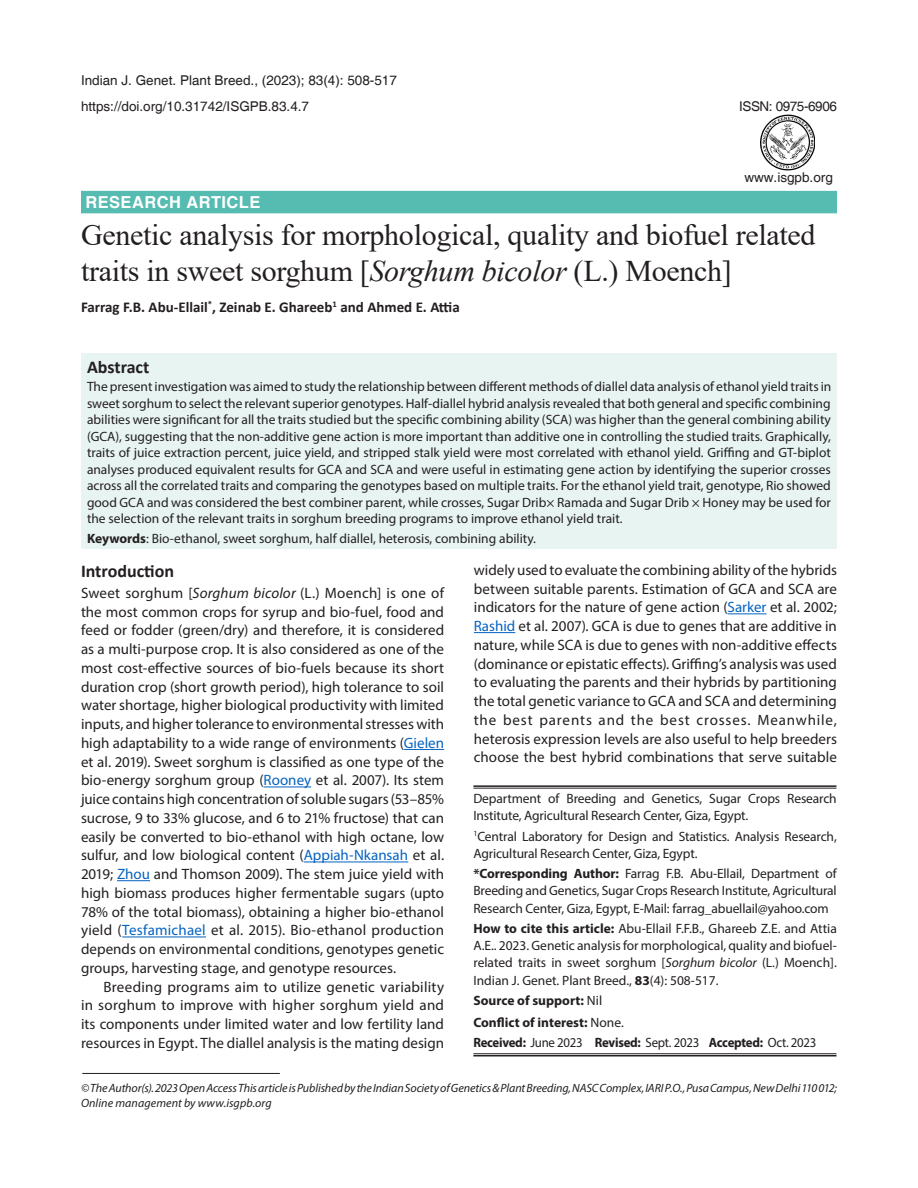
<style>
.page{position:relative;width:918px;height:1188px;background:#fff}
.page>*{position:absolute;margin:0;border:0;box-sizing:border-box;transform-origin:0 0}
.article_head{font:30px/36px "Times New Roman";letter-spacing:-.01em;color:#231f20}
.Sub-Head-1{font:700 18px "Calibri";color:#231f20}
.Subject{font:700 16.5px "Helvetica";letter-spacing:.025em;color:#fff}
.Body_flush{font:15px/18.8px "Myriad Pro";color:#231f20;text-align:justify}
.text{font:15px/18.8px "Myriad Pro";color:#231f20;text-align:justify}
.author{font:700 15px "Calibri";color:#231f20}
.Abstract{font:13.5px/16.5px "Myriad Pro";color:#231f20;text-align:justify}
.affiliation{font:13.5px/17.2px "Myriad Pro";letter-spacing:-.01em;color:#231f20}
.Running_Head{font:13.5px "Helvetica";color:#231f20}
.affiliation-2{font:700 13.5px "Myriad Pro";letter-spacing:-.01em;color:#231f20;scale:.95 1}
.affiliation-3{font:700 13.5px "Myriad Pro";letter-spacing:-.01em;color:#231f20}
.Running_Head-2{font:13.5px "Helvetica";letter-spacing:-.03em;color:#231f20}
.Bottom_1st_page{font:italic 12px/14.4px "Myriad Pro";letter-spacing:-.005em;color:#231f20}
.s1{font-style:italic}
.s2{font-weight:700}
.s3{color:#0563c1}
.s4{font-weight:400}
</style>
<div class="page">
<div style="left:81px;top:353px;width:756px;height:196px;background:#e8f4f2"></div>
<div style="left:81px;top:191px;width:756px;height:22px;background:#56bbb1"></div>
<hr style="left:473px;top:1053px;width:363px;height:1px;background:#231f20">
<hr style="left:473px;top:1055px;width:363px;height:1px;background:#231f20">
<hr style="left:82px;top:1073px;width:198px;height:1px;background:#231f20">
<img style="left:760px;top:115px;width:55px;height:55px">
<hr style="left:404px;top:749px;width:40px;height:1px;background:#0563c1">
<hr style="left:264px;top:787px;width:47px;height:1px;background:#0563c1">
<hr style="left:304px;top:862px;width:104px;height:1px;background:#0563c1">
<hr style="left:117px;top:880px;width:33px;height:1px;background:#0563c1">
<hr style="left:122px;top:937px;width:84px;height:1px;background:#0563c1">
<hr style="left:728px;top:613px;width:38px;height:1px;background:#0563c1">
<hr style="left:474px;top:632px;width:41px;height:1px;background:#0563c1">
<hr style="left:473px;top:785px;width:363px;height:2px;background:#231f20">
<hr style="left:473px;top:788px;width:363px;height:1px;background:#231f20">
<p class="Running_Head" style="left:81px;top:73px;width:317px">Indian J. Genet. Plant Breed., (2023); 83(4): 508-517</p>
<p class="Running_Head" style="left:81px;top:98px;width:230px">https://doi.org/10.31742/ISGPB.83.4.7</p>
<p class="Running_Head-2" style="left:739px;top:98px;width:99px">ISSN: 0975-6906</p>
<p class="Subject" style="left:86px;top:192px;width:176px">RESEARCH ARTICLE</p>
<p class="Running_Head" style="left:744px;top:169px;width:90px">www.isgpb.org</p>
<p class="article_head" style="left:81px;top:216px;width:736px">Genetic analysis for morphological, quality and biofuel related traits in sweet sorghum [<span class="s1">Sorghum bicolor</span> (L.) Moench]</p>
<p class="author" style="left:81px;top:297px;width:380px">Farrag F.B. Abu-Ellail<sup>*</sup>, Zeinab E. Ghareeb<sup>1</sup> and Ahmed E. Attia</p>
<p class="Sub-Head-1" style="left:87px;top:354px;width:64px">Abstract</p>
<p class="Abstract" style="left:87px;top:378px;width:746px">The present investigation was aimed to study the relationship between different methods of diallel data analysis of ethanol yield traits in sweet sorghum to select the relevant superior genotypes. Half-diallel hybrid analysis revealed that both general and specific combining abilities were significant for all the traits studied but the specific combining ability (SCA) was higher than the general combining ability (GCA), suggesting that the non-additive gene action is more important than additive one in controlling the studied traits. Graphically, traits of juice extraction percent, juice yield, and stripped stalk yield were most correlated with ethanol yield. Griffing and GT-biplot analyses produced equivalent results for GCA and SCA and were useful in estimating gene action by identifying the superior crosses across all the correlated traits and comparing the genotypes based on multiple traits. For the ethanol yield trait, genotype, Rio showed good GCA and was considered the best combiner parent, while crosses, Sugar Drib× Ramada and Sugar Drib × Honey may be used for the selection of the relevant traits in sorghum breeding programs to improve ethanol yield trait.</p>
<p class="Abstract" style="left:87px;top:530px;width:451px"><span class="s2">Keywords</span>: Bio-ethanol, sweet sorghum, half diallel, heterosis, combining ability.</p>
<p class="Sub-Head-1" style="left:81px;top:558px;width:95px">Introduction</p>
<p class="Body_flush" style="left:81px;top:583px;width:365px">Sweet sorghum [<span class="s1">Sorghum bicolor</span> (L.) Moench] is one of the most common crops for syrup and bio-fuel, food and feed or fodder (green/dry) and therefore, it is considered as a multi-purpose crop. It is also considered as one of the most cost-effective sources of bio-fuels because its short duration crop (short growth period), high tolerance to soil water shortage, higher biological productivity with limited inputs, and higher tolerance to environmental stresses with high adaptability to a wide range of environments (<span class="s3">Gielen </span>et al. 2019). Sweet sorghum is classified as one type of the bio-energy sorghum group (<span class="s3">Rooney</span> et al. 2007). Its stem juice contains high concentration of soluble sugars (53–85% sucrose, 9 to 33% glucose, and 6 to 21% fructose) that can easily be converted to bio-ethanol with high octane, low sulfur, and low biological content (<span class="s3">Appiah-Nkansah</span> et al.<br>2019; <span class="s3">Zhou</span> and Thomson 2009). The stem juice yield with high biomass produces higher fermentable sugars (upto 78% of the total biomass), obtaining a higher bio-ethanol yield (<span class="s3">Tesfamichael</span> et al. 2015). Bio-ethanol production depends on environmental conditions, genotypes genetic groups, harvesting stage, and genotype resources.</p>
<p class="text" style="left:81px;top:977px;width:365px;text-indent:22px">Breeding programs aim to utilize genetic variability in sorghum to improve with higher sorghum yield and its components under limited water and low fertility land resources in Egypt. The diallel analysis is the mating design</p>
<p class="text" style="left:474px;top:560px;width:365px">widely used to evaluate the combining ability of the hybrids between suitable parents. Estimation of GCA and SCA are indicators for the nature of gene action (<span class="s3">Sarker</span> et al. 2002; <span class="s3">Rashid</span> et al. 2007). GCA is due to genes that are additive in nature, while SCA is due to genes with non-additive effects (dominance or epistatic effects). Griffing’s analysis was used to evaluating the parents and their hybrids by partitioning the total genetic variance to GCA and SCA and determining the best parents and the best crosses. Meanwhile, heterosis expression levels are also useful to help breeders choose the best hybrid combinations that serve suitable</p>
<p class="affiliation" style="left:473px;top:790px;width:365px">Department of Breeding and Genetics, Sugar Crops Research<br>Institute, Agricultural Research Center, Giza, Egypt.</p>
<p class="affiliation" style="left:473px;top:827px;width:365px"><sup>1</sup>Central Laboratory for Design and Statistics. Analysis Research,<br>Agricultural Research Center, Giza, Egypt.</p>
<p class="affiliation" style="left:473px;top:865px;width:365px;text-align:justify"><span class="s2">*Corresponding Author:</span> Farrag F.B. Abu-Ellail, Department of Breeding and Genetics, Sugar Crops Research Institute, Agricultural Research Center, Giza, Egypt, E-Mail: farrag_abuellail@yahoo.com</p>
<p class="affiliation" style="left:473px;top:920px;width:365px;text-align:justify"><span class="s2">How to cite this article:</span> Abu-Ellail F.F.B., Ghareeb Z.E. and Attia A.E.. 2023. Genetic analysis for morphological, quality and biofuel&shy;related traits in sweet sorghum [<span class="s1">Sorghum bicolor</span> (L.) Moench].<br>Indian J. Genet. Plant Breed., <span class="s2">83</span>(4): 508-517.</p>
<p class="affiliation-3" style="left:473px;top:992px;width:130px">Source of support: <span class="s4">Nil</span></p>
<p class="affiliation-3" style="left:473px;top:1013px;width:152px">Conflict of interest: <span class="s4">None.</span></p>
<p class="affiliation-2" style="left:473px;top:1034px;width:363px">Received: <span class="s4">June 2023</span> Revised: <span class="s4">Sept. 2023</span> Accepted: <span class="s4">Oct. 2023</span></p>
<p class="Bottom_1st_page" style="left:81px;top:1081px;width:758px">© The Author(s). 2023 Open Access This article is Published by the Indian Society of Genetics &amp; Plant Breeding, NASC Complex, IARI P.O., Pusa Campus, New Delhi 110 012;<br>Online management by www.isgpb.org</p>
</div>
